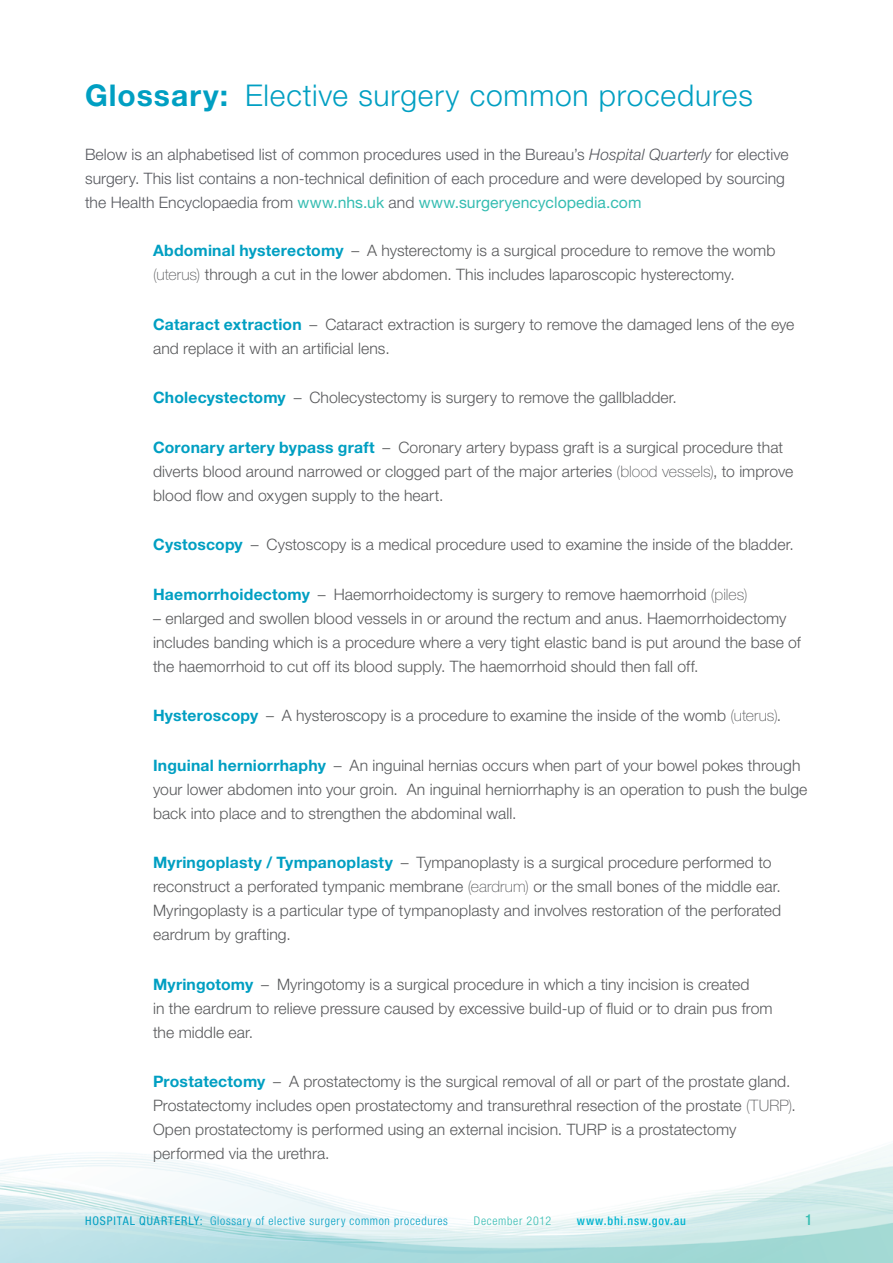
<style>
.page{position:relative;width:893px;height:1263px;background:#fff}
.page>*{position:absolute;margin:0;border:0;box-sizing:border-box;transform-origin:0 0}
.HEADING_1__Title__su{font:300 30px "Helvetica Neue LT Std";letter-spacing:.025em;color:#009fc2}
.GLOSSARY__Title{font:300 15.75px/24px "Helvetica Neue LT Std";letter-spacing:.005em;color:#58595b}
.BODY__basic{font:300 15.75px/24px "Helvetica Neue LT Std";letter-spacing:.005em;color:#56585e}
.FOOTER__R{font:500 condensed 15px "Helvetica Neue LT Std";color:#36bdb2}
.FOOTER__R-2{font:300 condensed 12px "Helvetica Neue LT Std";letter-spacing:.06em;color:#009fc2}
.FOOTER__R-3{font:500 condensed 12px "Helvetica Neue LT Std";letter-spacing:.065em;color:#00b4d0}
.FOOTER__R-4{font:300 condensed 12px "Helvetica Neue LT Std";letter-spacing:.06em;color:#36bdb2}
.s1{font-weight:700}
.s2{font-style:italic}
.s3{font-weight:400;color:#36bdb2}
.s4{font-weight:700;color:#009fc2}
.s5{font-weight:100}
.s6{font-weight:400}
</style>
<div class="page">
<img style="left:0;top:1144px;width:893px;height:119px">
<p class="HEADING_1__Title__su" style="left:85px;top:77px;width:669px"><span class="s1">Glossary:</span> Elective surgery common procedures</p>
<p class="BODY__basic" style="left:85px;top:142px;width:705px">Below is an alphabetised list of common procedures used in the Bureau’s <span class="s2">Hospital Quarterly</span> for elective surgery. This list contains a non-technical definition of each procedure and were developed by sourcing the Health Encyclopaedia from <span class="s3">www.nhs.uk</span> and <span class="s3">www.surgeryencyclopedia.com</span></p>
<p class="GLOSSARY__Title" style="left:153px;top:238px;width:624px"><span class="s4">Abdominal hysterectomy</span> – A hysterectomy is a surgical procedure to remove the womb <span class="s5">(uterus)</span> through a cut in the lower abdomen. This includes laparoscopic hysterectomy.</p>
<p class="GLOSSARY__Title" style="left:153px;top:312px;width:643px"><span class="s4">Cataract extraction</span> – Cataract extraction is surgery to remove the damaged lens of the eye and replace it with an artificial lens.</p>
<p class="GLOSSARY__Title" style="left:153px;top:385px;width:525px"><span class="s4">Cholecystectomy</span> – Cholecystectomy is surgery to remove the gallbladder.</p>
<p class="GLOSSARY__Title" style="left:153px;top:435px;width:642px"><span class="s4">Coronary artery bypass graft</span> – Coronary artery bypass graft is a surgical procedure that diverts blood around narrowed or clogged part of the major arteries <span class="s5">(blood vessels)</span>, to improve blood flow and oxygen supply to the heart.</p>
<p class="GLOSSARY__Title" style="left:153px;top:532px;width:642px"><span class="s4">Cystoscopy</span> – Cystoscopy is a medical procedure used to examine the inside of the bladder.</p>
<p class="GLOSSARY__Title" style="left:153px;top:582px;width:596px"><span class="s4">Haemorrhoidectomy</span> – Haemorrhoidectomy is surgery to remove haemorrhoid <span class="s5">(piles)</span></p>
<p class="GLOSSARY__Title" style="left:153px;top:606px;width:649px">– enlarged and swollen blood vessels in or around the rectum and anus. Haemorrhoidectomy includes banding which is a procedure where a very tight elastic band is put around the base of the haemorrhoid to cut off its blood supply. The haemorrhoid should then fall off.</p>
<p class="GLOSSARY__Title" style="left:153px;top:703px;width:630px"><span class="s4">Hysteroscopy</span> – A hysteroscopy is a procedure to examine the inside of the womb <span class="s5">(uterus)</span>.</p>
<p class="GLOSSARY__Title" style="left:153px;top:753px;width:656px"><span class="s4">Inguinal herniorrhaphy</span> – An inguinal hernias occurs when part of your bowel pokes through your lower abdomen into your groin. An inguinal herniorrhaphy is an operation to push the bulge back into place and to strengthen the abdominal wall.</p>
<p class="GLOSSARY__Title" style="left:153px;top:850px;width:630px"><span class="s4">Myringoplasty / Tympanoplasty</span> – Tympanoplasty is a surgical procedure performed to reconstruct a perforated tympanic membrane <span class="s5">(eardrum)</span> or the small bones of the middle ear.<br>Myringoplasty is a particular type of tympanoplasty and involves restoration of the perforated eardrum by grafting.</p>
<p class="GLOSSARY__Title" style="left:153px;top:972px;width:621px"><span class="s4">Myringotomy</span> – Myringotomy is a surgical procedure in which a tiny incision is created<br>in the eardrum to relieve pressure caused by excessive build-up of fluid or to drain pus from the middle ear.</p>
<p class="GLOSSARY__Title" style="left:153px;top:1069px;width:644px"><span class="s4">Prostatectomy</span> – A prostatectomy is the surgical removal of all or part of the prostate gland.<br>Prostatectomy includes open prostatectomy and transurethral resection of the prostate <span class="s5">(TURP)</span>.<br>Open prostatectomy is performed using an external incision. TURP is a prostatectomy performed via the urethra.</p>
<p class="FOOTER__R-2" style="left:85px;top:1214px;width:364px"><span class="s6">HOSPITAL QUARTERLY:</span> Glossary of elective surgery common procedures</p>
<p class="FOOTER__R-4" style="left:474px;top:1214px;width:79px">December 2012</p>
<p class="FOOTER__R-3" style="left:577px;top:1214px;width:111px">www.bhi.nsw.gov.au</p>
<p class="FOOTER__R" style="left:805px;top:1211px;width:9px">1</p>
</div>
